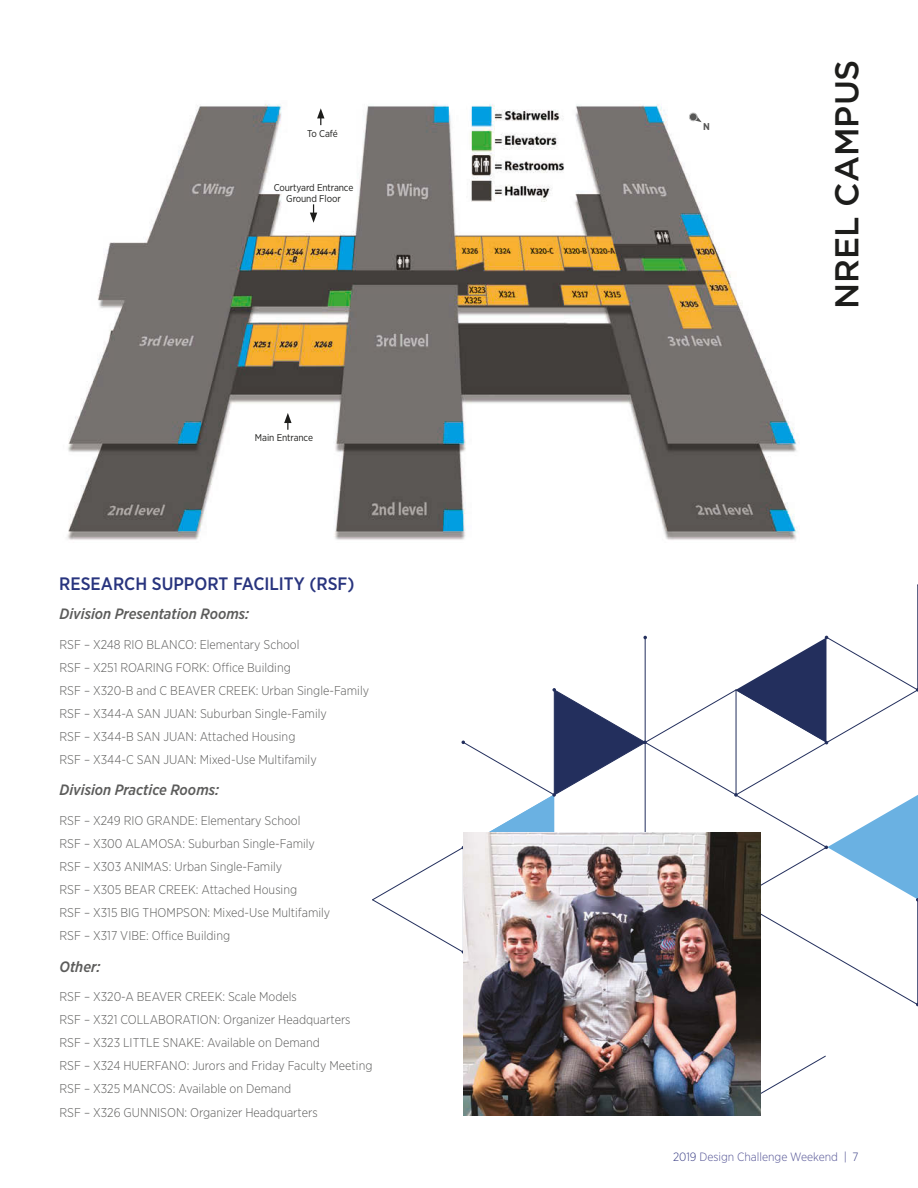
<style>
.page{position:relative;width:918px;height:1188px;background:#fff}
.page>*{position:absolute;margin:0;border:0;box-sizing:border-box;transform-origin:0 0}
.head_2{font:500 33px "Gotham";color:#1d1d1b}
.H2_blu{font:500 18px "Gotham Narrow";color:#28347e}
.t1{font:italic 500 15px "Gotham Narrow";color:#5c5c5b}
.rooms_list{font:300 12.75px "Gotham Narrow";color:#5c5c5b}
.t2{font:300 12px "Gotham Narrow";color:#545495}
.t3{font:9.9px/11.1px "Gotham Narrow";letter-spacing:-.01em;color:#1d1d1b;text-align:center}
.t4{font:700 9.9px "Gotham Narrow";color:#575756}
.s1{color:#3d4187}
</style>
<div class="page">
<img style="left:67px;top:104px;width:731px;height:436px">
<svg style="left:310px;top:204px;width:7px;height:19px"></svg>
<svg style="left:284px;top:413px;width:8px;height:17px"></svg>
<svg style="left:317px;top:108px;width:7px;height:17px"></svg>
<svg style="left:688px;top:112px;width:14px;height:10px"></svg>
<svg style="left:372px;top:532px;width:546px;height:578px"></svg>
<img style="left:464px;top:833px;width:296px;height:282px">
<p class="t3" style="left:307px;top:127px;width:32px">To Café</p>
<p class="t3" style="left:274px;top:181px;width:81px">Courtyard Entrance<br>Ground Floor</p>
<p class="t3" style="left:255px;top:432px;width:60px">Main Entrance</p>
<p class="H2_blu" style="left:59px;top:572px;width:297px">RESEARCH SUPPORT FACILITY (RSF)</p>
<h4 class="t1" style="left:59px;top:604px;width:191px">Division Presentation Rooms:</h4>
<p class="rooms_list" style="left:59px;top:636px;width:242px">RSF – X248 RIO BLANCO: Elementary School</p>
<p class="rooms_list" style="left:59px;top:660px;width:233px">RSF – X251 ROARING FORK: Office Building</p>
<p class="rooms_list" style="left:59px;top:683px;width:311px">RSF – X320-B and C BEAVER CREEK: Urban Single-Family</p>
<p class="rooms_list" style="left:59px;top:706px;width:269px">RSF – X344-A SAN JUAN: Suburban Single-Family</p>
<p class="rooms_list" style="left:59px;top:729px;width:237px">RSF – X344-B SAN JUAN: Attached Housing</p>
<p class="rooms_list" style="left:59px;top:752px;width:259px">RSF – X344-C SAN JUAN: Mixed-Use Multifamily</p>
<h4 class="t1" style="left:59px;top:781px;width:161px">Division Practice Rooms:</h4>
<p class="rooms_list" style="left:59px;top:813px;width:243px">RSF – X249 RIO GRANDE: Elementary School</p>
<p class="rooms_list" style="left:59px;top:836px;width:257px">RSF – X300 ALAMOSA: Suburban Single-Family</p>
<p class="rooms_list" style="left:59px;top:859px;width:224px">RSF – X303 ANIMAS: Urban Single-Family</p>
<p class="rooms_list" style="left:59px;top:882px;width:239px">RSF – X305 BEAR CREEK: Attached Housing</p>
<p class="rooms_list" style="left:59px;top:905px;width:272px">RSF – X315 BIG THOMPSON: Mixed-Use Multifamily</p>
<p class="rooms_list" style="left:59px;top:928px;width:172px">RSF – X317 VIBE: Office Building</p>
<h4 class="t1" style="left:59px;top:957px;width:43px">Other:</h4>
<p class="rooms_list" style="left:59px;top:989px;width:239px">RSF – X320-A BEAVER CREEK: Scale Models</p>
<p class="rooms_list" style="left:59px;top:1012px;width:293px">RSF – X321 COLLABORATION: Organizer Headquarters</p>
<p class="rooms_list" style="left:59px;top:1035px;width:262px">RSF – X323 LITTLE SNAKE: Available on Demand</p>
<p class="rooms_list" style="left:59px;top:1058px;width:314px">RSF – X324 HUERFANO: Jurors and Friday Faculty Meeting</p>
<p class="rooms_list" style="left:59px;top:1081px;width:233px">RSF – X325 MANCOS: Available on Demand</p>
<p class="rooms_list" style="left:59px;top:1104px;width:260px">RSF – X326 GUNNISON: Organizer Headquarters</p>
<p class="t4" style="left:703px;top:120px;width:8px">N</p>
<p class="head_2" style="left:825px;top:309px;width:251px;rotate:-90deg">NREL CAMPUS</p>
<p class="t2" style="left:673px;top:1150px;width:187px"><span class="s1">2019</span> Design Challenge Weekend <span class="s1">| 7</span></p>
</div>
